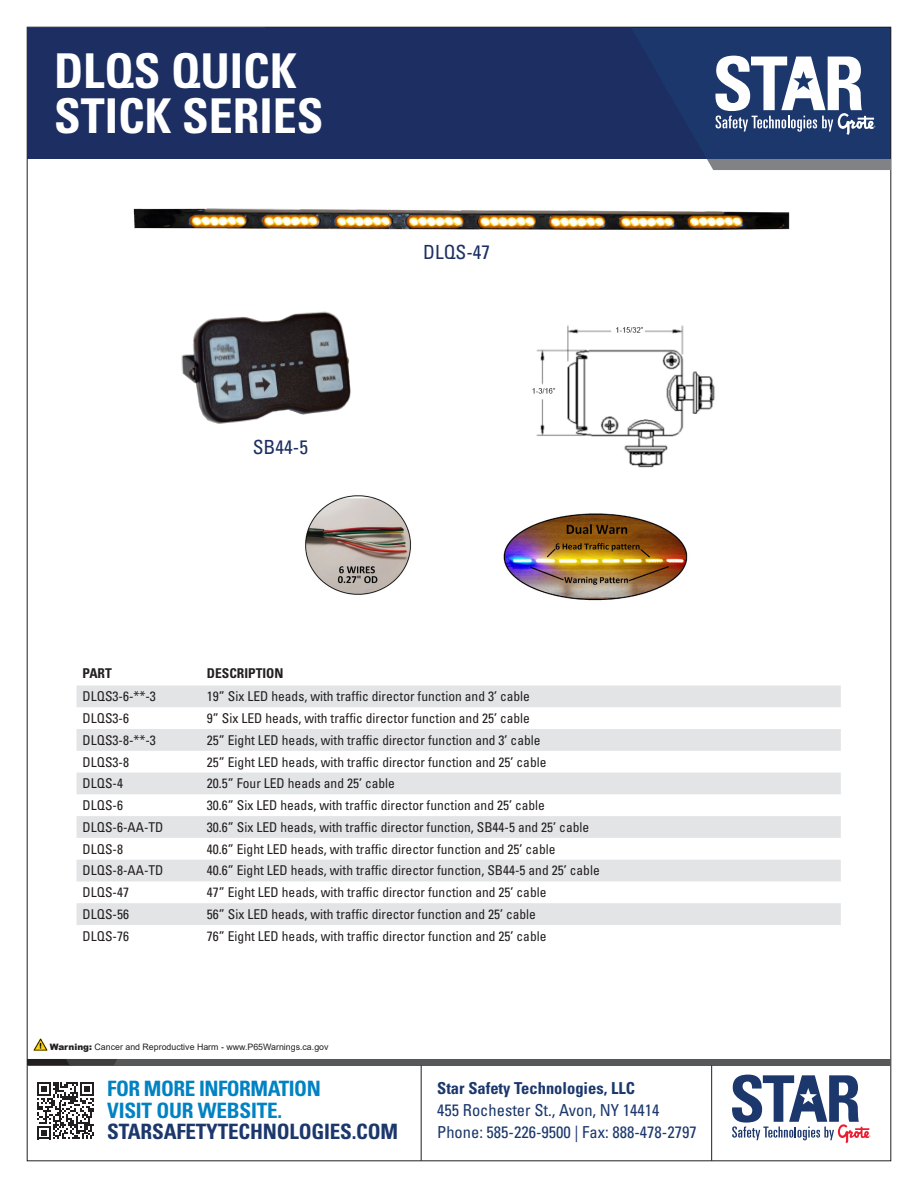
<style>
.page{position:relative;width:918px;height:1188px;background:#fff}
.page>*{position:absolute;margin:0;border:0;box-sizing:border-box;transform-origin:0 0}
.t1{font:700 condensed 48px/45px "Univers LT Std";color:#fff}
.t2{font:700 condensed 21.15px/21.1px "Univers LT Std";letter-spacing:-.025em;color:#0082c3}
.t3{font:700 condensed 21.15px "Univers LT Std";letter-spacing:-.01em;color:#1b376c}
.t4{font:condensed 19.5px "Univers LT Std";color:#1d2f62}
.t5{font:condensed 16.5px "Univers LT Std";color:#1b376c}
.t6{font:700 condensed 16.5px "Univers LT Std";color:#1b376c}
.t7{font:condensed 13.5px "Univers LT Std";color:#231f20}
.t8{font:700 condensed 13.5px "Univers LT Std";color:#231f20}
.t9{font:8.85px "Arial";color:#231f20}
.s1{font-family:"Arial MT Black"}
</style>
<div class="page">
<div style="left:266px;top:27px;width:625px;height:132px;background:#1b376c"></div>
<div style="left:707px;top:159px;width:184px;height:11px;background:#808285"></div>
<div style="left:27px;top:27px;width:680px;height:132px;background:#1d2f62"></div>
<div style="left:27px;top:1059px;width:864px;height:6px;background:#57585a"></div>
<svg style="left:27px;top:1059px;width:90px;height:6px"></svg>
<svg style="left:37px;top:1082px;width:57px;height:57px"></svg>
<svg style="left:732px;top:1075px;width:138px;height:68px"></svg>
<svg style="left:715px;top:56px;width:160px;height:79px"></svg>
<hr style="left:711px;top:1065px;width:1px;height:96px;background:#231f20">
<hr style="left:421px;top:1065px;width:1px;height:96px;background:#231f20">
<svg style="left:77px;top:685px;width:764px;height:240px;fill:#e3e4e6"></svg>
<img style="left:33px;top:1038px;width:15px;height:13px">
<img style="left:532px;top:325px;width:183px;height:143px">
<img style="left:503px;top:513px;width:185px;height:88px">
<img style="left:305px;top:495px;width:106px;height:100px">
<img style="left:181px;top:311px;width:170px;height:113px">
<img style="left:133px;top:208px;width:657px;height:22px">
<p class="t1" style="left:54px;top:48px;width:271px">DLQS QUICK<br>STICK SERIES</p>
<p class="t4" style="left:253px;top:434px;width:57px">SB44-5</p>
<p class="t4" style="left:423px;top:240px;width:69px">DLQS-47</p>
<p class="t8" style="left:83px;top:665px;width:31px">PART</p>
<p class="t8" style="left:207px;top:665px;width:78px">DESCRIPTION</p>
<p class="t7" style="left:83px;top:688px;width:75px">DLQS3-6-**-3</p>
<p class="t7" style="left:207px;top:688px;width:325px">19” Six LED heads, with traffic director function and 3’ cable</p>
<p class="t7" style="left:83px;top:710px;width:48px">DLQS3-6</p>
<p class="t7" style="left:207px;top:710px;width:325px">9” Six LED heads, with traffic director function and 25’ cable</p>
<p class="t7" style="left:83px;top:731px;width:75px">DLQS3-8-**-3</p>
<p class="t7" style="left:207px;top:731px;width:335px">25” Eight LED heads, with traffic director function and 3’ cable</p>
<p class="t7" style="left:83px;top:753px;width:48px">DLQS3-8</p>
<p class="t7" style="left:207px;top:753px;width:341px">25” Eight LED heads, with traffic director function and 25’ cable</p>
<p class="t7" style="left:83px;top:775px;width:42px">DLQS-4</p>
<p class="t7" style="left:207px;top:775px;width:190px">20.5” Four LED heads and 25’ cable</p>
<p class="t7" style="left:83px;top:797px;width:42px">DLQS-6</p>
<p class="t7" style="left:207px;top:797px;width:340px">30.6” Six LED heads, with traffic director function and 25’ cable</p>
<p class="t7" style="left:83px;top:819px;width:82px">DLQS-6-AA-TD</p>
<p class="t7" style="left:207px;top:819px;width:384px">30.6” Six LED heads, with traffic director function, SB44-5 and 25’ cable</p>
<p class="t7" style="left:83px;top:840px;width:42px">DLQS-8</p>
<p class="t7" style="left:207px;top:840px;width:350px">40.6” Eight LED heads, with traffic director function and 25’ cable</p>
<p class="t7" style="left:83px;top:862px;width:82px">DLQS-8-AA-TD</p>
<p class="t7" style="left:207px;top:862px;width:394px">40.6” Eight LED heads, with traffic director function, SB44-5 and 25’ cable</p>
<p class="t7" style="left:83px;top:884px;width:48px">DLQS-47</p>
<p class="t7" style="left:207px;top:884px;width:341px">47” Eight LED heads, with traffic director function and 25’ cable</p>
<p class="t7" style="left:83px;top:906px;width:48px">DLQS-56</p>
<p class="t7" style="left:207px;top:906px;width:331px">56” Six LED heads, with traffic director function and 25’ cable</p>
<p class="t7" style="left:83px;top:927px;width:48px">DLQS-76</p>
<p class="t7" style="left:207px;top:927px;width:341px">76” Eight LED heads, with traffic director function and 25’ cable</p>
<p class="t9" style="left:50px;top:1041px;width:280px"><span class="s1">Warning:</span> Cancer and Reproductive Harm - www.P65Warnings.ca.gov</p>
<p class="t2" style="left:107px;top:1078px;width:215px">FOR MORE INFORMATION<br>VISIT OUR WEBSITE.</p>
<p class="t3" style="left:107px;top:1118px;width:292px">STARSAFETYTECHNOLOGIES.COM</p>
<p class="t6" style="left:437px;top:1078px;width:199px">Star Safety Technologies, LLC</p>
<p class="t5" style="left:437px;top:1099px;width:224px">455 Rochester St., Avon, NY 14414</p>
<p class="t5" style="left:437px;top:1122px;width:261px">Phone: 585-226-9500 | Fax: 888-478-2797</p>
</div>
